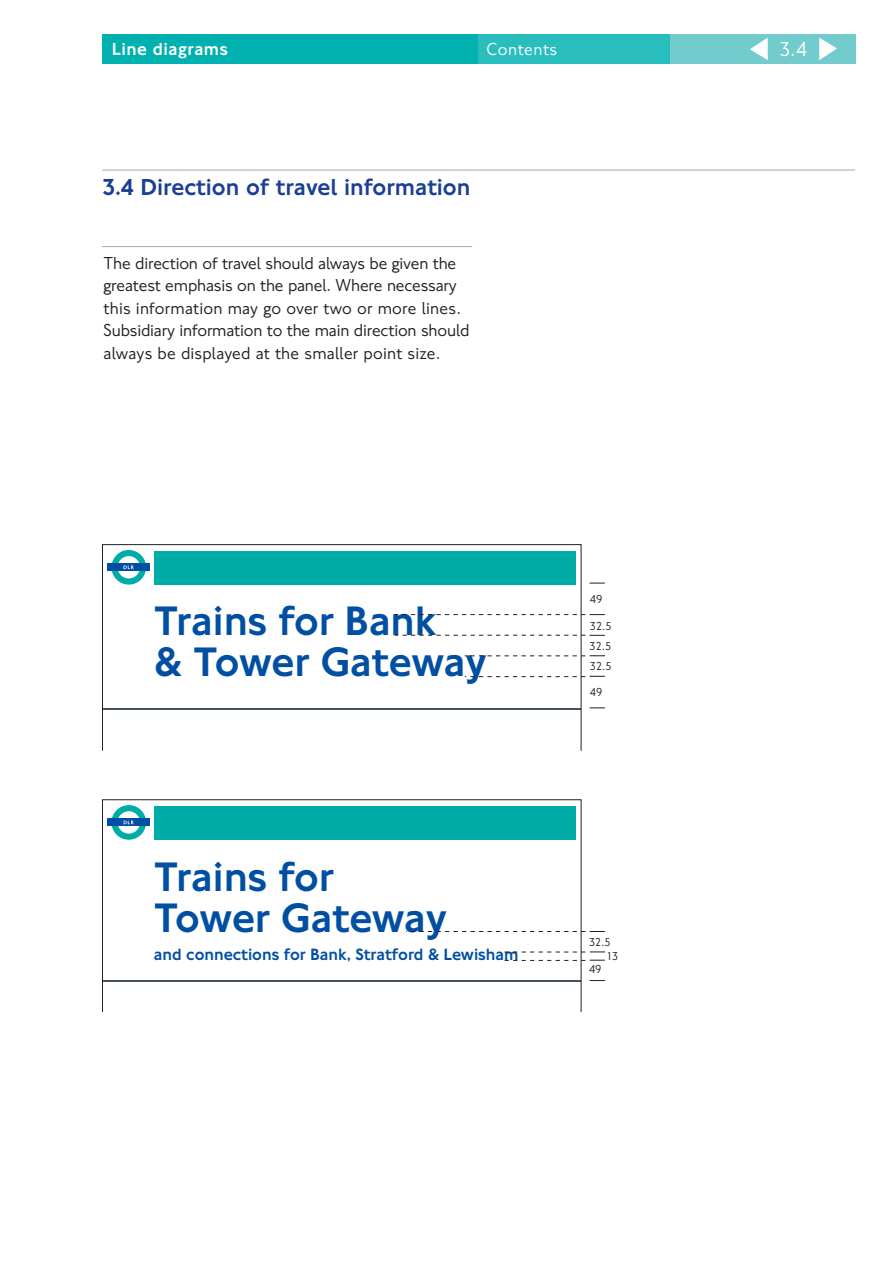
<style>
.page{position:relative;width:893px;height:1263px;background:#fff}
.page>*{position:absolute;margin:0;border:0;box-sizing:border-box;transform-origin:0 0}
.t1{font:500 42.75px/41px "NJTFL";color:#004fa3}
.t2{font:500 24px "NJTFL";color:#1b3f94}
.t3{font:21px "NJTFL";color:#fff}
.t4{font:18px/22.5px "NJTFL";letter-spacing:-.01em;color:#231f20}
.t5{font:500 18px "NJTFL";letter-spacing:.025em;color:#fff}
.t6{font:18px "NJTFL";letter-spacing:.025em;color:#fff}
.t7{font:500 16.95px "NJTFL";color:#004fa3}
.t8{font:12px/26.2px "NJTFL";color:#231f20}
</style>
<div class="page">
<div style="left:102px;top:34px;width:376px;height:30px;background:#00b1b0"></div>
<div style="left:478px;top:34px;width:192px;height:30px;background:#29bdbe"></div>
<div style="left:670px;top:34px;width:185px;height:30px;background:#72cbcc"></div>
<svg style="left:750px;top:38px;width:17px;height:22px"></svg>
<svg style="left:819px;top:38px;width:18px;height:22px"></svg>
<hr style="left:102px;top:170px;width:753px;height:1px;background:#a7a9ac">
<hr style="left:102px;top:246px;width:370px;height:1px;background:#a7a9ac">
<div style="left:107px;top:564px;width:43px;height:7px;background:#004fa3"></div>
<svg style="left:111px;top:550px;width:35px;height:35px"></svg>
<hr style="left:102px;top:708px;width:479px;height:1px;background:#41535d">
<div style="left:102px;top:544px;width:479px;height:207px;border:1px solid #231f20"></div>
<div style="left:154px;top:551px;width:421px;height:33px;background:#00aca8"></div>
<svg style="left:589px;top:583px;width:16px;height:1px"></svg>
<svg style="left:589px;top:708px;width:16px;height:1px"></svg>
<svg style="left:394px;top:614px;width:211px;height:1px"></svg>
<svg style="left:465px;top:656px;width:140px;height:1px"></svg>
<svg style="left:394px;top:635px;width:211px;height:1px"></svg>
<svg style="left:465px;top:676px;width:140px;height:1px"></svg>
<svg style="left:102px;top:799px;width:479px;height:213px"></svg>
<svg style="left:589px;top:980px;width:16px;height:1px"></svg>
<svg style="left:406px;top:931px;width:199px;height:1px"></svg>
<svg style="left:504px;top:952px;width:101px;height:1px"></svg>
<svg style="left:504px;top:960px;width:101px;height:1px"></svg>
<div style="left:154px;top:806px;width:421px;height:34px;background:#00aca8"></div>
<p class="t5" style="left:112px;top:43px;width:117px">Line diagrams</p>
<p class="t6" style="left:486px;top:43px;width:72px">Contents</p>
<p class="t3" style="left:779px;top:41px;width:29px">3.4</p>
<h2 class="t2" style="left:102px;top:178px;width:369px">3.4 Direction of travel information</h2>
<p class="t4" style="left:104px;top:253px;width:367px">The direction of travel should always be given the greatest emphasis on the panel. Where necessary this information may go over two or more lines.<br>Subsidiary information to the main direction should always be displayed at the smaller point size.</p>
<h1 class="t1" style="left:154px;top:604px;width:334px">Trains for Bank<br>&amp; Tower Gateway</h1>
<p class="t8" style="left:590px;top:587px;width:23px">49<br>32.5</p>
<p class="t8" style="left:590px;top:680px;width:14px">49</p>
<p class="t8" style="left:589px;top:637px;width:23px;line-height:20px">32.5<br>32.5</p>
<h1 class="t1" style="left:154px;top:859px;width:294px">Trains for<br>Tower Gateway</h1>
<p class="t7" style="left:154px;top:948px;width:366px">and connections for Bank, Stratford &amp; Lewisham</p>
<p class="t8" style="left:606px;top:936px;width:14px;line-height:14px;text-indent:-17px">32.5<br>13</p>
<p class="t8" style="left:589px;top:957px;width:14px">49</p>
</div>
